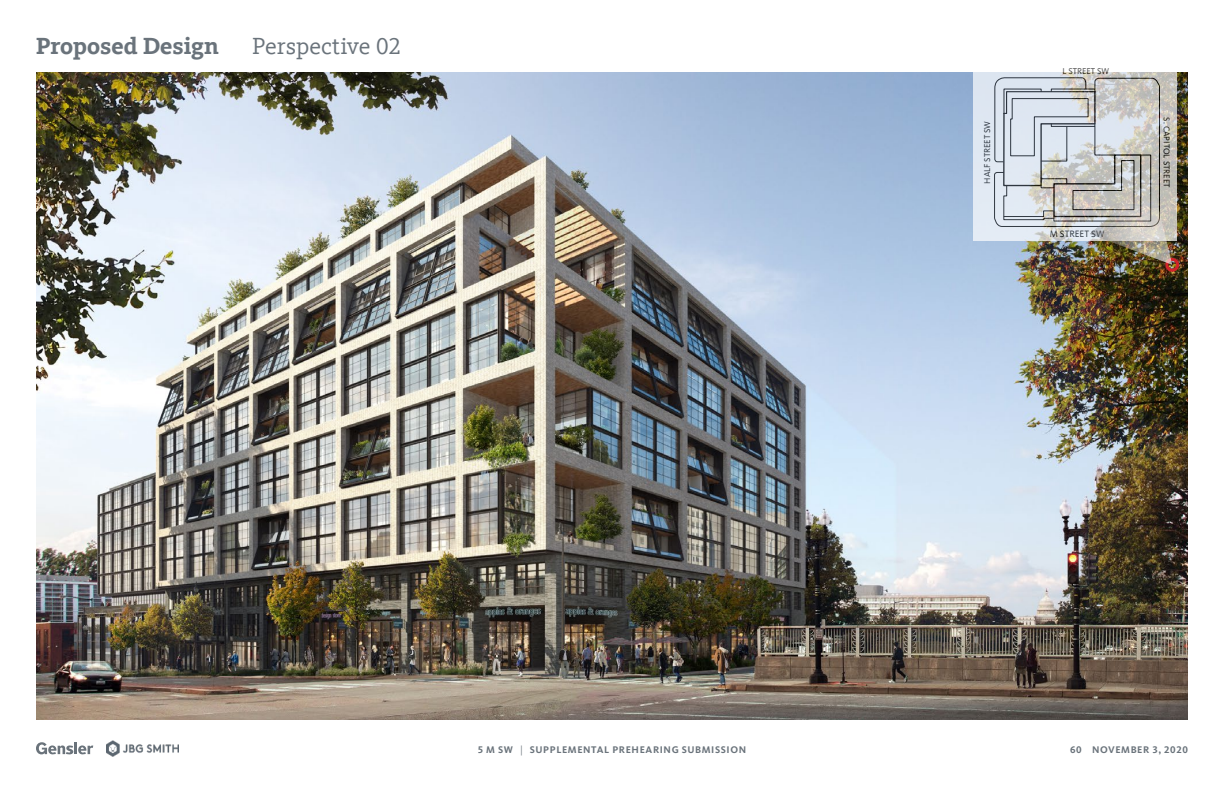
<style>
.page{position:relative;width:1224px;height:792px;background:#fff}
.page>*{position:absolute;margin:0;border:0;box-sizing:border-box;transform-origin:0 0}
.t1{font:700 24px "Kievit Slab Offc";color:#6a737b}
.t2{font:24px "Kievit Slab Offc";color:#6a737b}
.t3{font:700 10px "Kievit OT";letter-spacing:.06em;color:#6a737b}
.t4{font:9.5px "Kievit TTF";color:#000}
.t5{font:8.7px "Kievit TTF";color:#000}
.s1{font-weight:400}
</style>
<div class="page">
<img style="left:107px;top:740px;width:72px;height:16px">
<img style="left:36px;top:72px;width:1152px;height:648px">
<svg style="left:36px;top:742px;width:57px;height:12px"></svg>
<div style="left:1165px;top:258px;width:14px;height:14px;border:3px solid #d2232a;border-radius:50%"></div>
<svg style="left:973px;top:72px;width:204px;height:168px;background:#d9dfe4"></svg>
<img style="left:994px;top:77px;width:178px;height:188px">
<h1 class="t1" style="left:36px;top:32px;width:184px">Proposed Design</h1>
<h1 class="t2" style="left:252px;top:32px;width:151px">Perspective 02</h1>
<p class="t5" style="left:1062px;top:66px;width:48px">L STREET SW</p>
<p class="t5" style="left:982px;top:184px;width:64px;rotate:-90deg">HALF STREET SW</p>
<p class="t5" style="left:1172px;top:117px;width:71px;rotate:90deg">S. CAPITOL STREET</p>
<p class="t4" style="left:1050px;top:228px;width:56px">M STREET SW</p>
<p class="t3" style="left:478px;top:744px;width:270px">5 M SW <span class="s1">|</span> SUPPLEMENTAL PREHEARING SUBMISSION</p>
<p class="t3" style="left:1070px;top:744px;width:119px">60 NOVEMBER 3, 2020</p>
</div>
